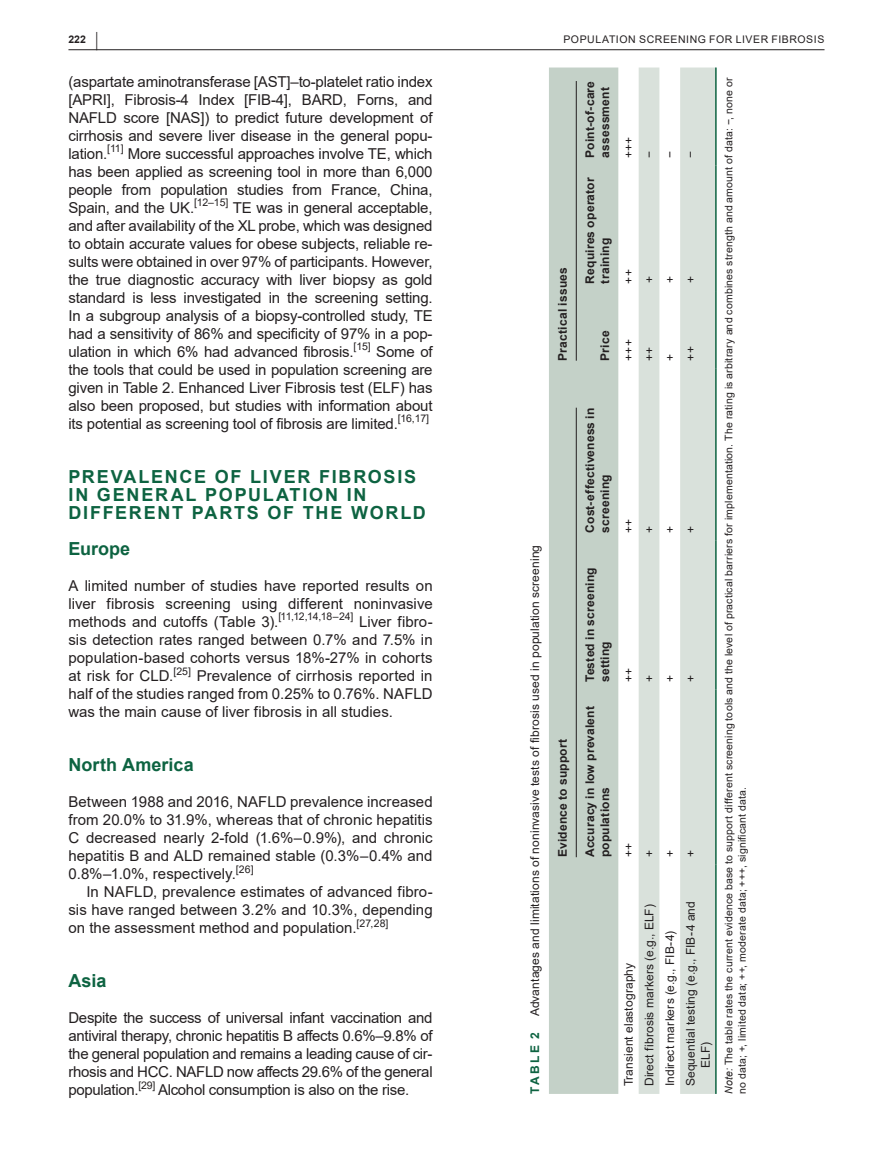
<style>
.page{position:relative;width:893px;height:1174px;background:#fff}
.page>*{position:absolute;margin:0;border:0;box-sizing:border-box;transform-origin:0 0}
.t1{font:700 18px/18px "Arial";letter-spacing:.095em;color:#0d6341}
.t2{font:700 18px "Arial";letter-spacing:.005em;color:#0d6341}
.t3{font:15px/18px "Arial";letter-spacing:-.01em;color:#231f20;text-align:justify}
.t4{font:12px/15px "Arial";letter-spacing:.01em;color:#231f20}
.t5{font:700 12px/15px "Arial";letter-spacing:.015em;color:#231f20}
.t6{font:700 12px "Arial";letter-spacing:.185em;color:#0d6341}
.t7{font:10.5px/13.5px "Arial";letter-spacing:.015em;color:#231f20}
.t8{font:10.5px "Arial";letter-spacing:.055em;color:#231f20}
.t9{font:700 10.5px "Arial";color:#231f20}
.s1{font-size:19.5px}
.s2{font-style:italic}
</style>
<div class="page">
<hr style="left:68px;top:49px;width:756px;height:1px;background:#231f20">
<div style="left:549px;top:68px;width:69px;height:1026px;background:#c4d1c8"></div>
<svg style="left:639px;top:68px;width:76px;height:1026px;fill:#d9e1db"></svg>
<hr style="left:715px;top:864px;width:2px;height:230px;background:#0d6341">
<hr style="left:715px;top:689px;width:2px;height:175px;background:#0d6341">
<hr style="left:715px;top:540px;width:2px;height:149px;background:#0d6341">
<hr style="left:715px;top:368px;width:2px;height:172px;background:#0d6341">
<hr style="left:715px;top:291px;width:2px;height:77px;background:#0d6341">
<hr style="left:715px;top:165px;width:2px;height:126px;background:#0d6341">
<hr style="left:715px;top:67px;width:2px;height:98px;background:#0d6341">
<hr style="left:576px;top:408px;width:1px;height:449px;background:#231f20">
<hr style="left:576px;top:81px;width:1px;height:280px;background:#231f20">
<p class="t9" style="left:68px;top:32px;width:31px">222 <span class="s1">|</span></p>
<p class="t8" style="left:563px;top:32px;width:262px">POPULATION SCREENING FOR LIVER FIBROSIS</p>
<p class="t3" style="left:68px;top:73px;width:366px">(aspartate aminotransferase [AST]–to-platelet ratio index [APRI], Fibrosis-4 Index [FIB-4], BARD, Forns, and NAFLD score [NAS]) to predict future development of cirrhosis and severe liver disease in the general popu&shy;lation.</p>
<p class="t7" style="left:722px;top:1094px;width:1018px;rotate:-90deg"><span class="s2">Note:</span> The table rates the current evidence base to support different screening tools and the level of practical barriers for implementation. The rating is arbitrary and combines strength and amount of data: −, none or no data; +, limited data; ++, moderate data; +++, significant data.</p>
<p class="t5" style="left:582px;top:158px;width:78px;rotate:-90deg">Point-of-care assessment</p>
<p class="t4" style="left:621px;top:158px;width:23px;rotate:-90deg">+++</p>
<p class="t7" style="left:107px;top:142px;width:18px">[11]</p>
<p class="t3" style="left:68px;top:145px;width:366px;text-indent:59px">More successful approaches involve TE, which has been applied as screening tool in more than 6,000 people from population studies from France, China, Spain, and the UK.</p>
<p class="t4" style="left:683px;top:158px;width:9px;rotate:-90deg">−</p>
<p class="t4" style="left:662px;top:158px;width:9px;rotate:-90deg">−</p>
<p class="t4" style="left:642px;top:158px;width:9px;rotate:-90deg">−</p>
<p class="t5" style="left:582px;top:283px;width:108px;rotate:-90deg">Requires operator training</p>
<p class="t7" style="left:194px;top:196px;width:36px">[12–15]</p>
<p class="t3" style="left:68px;top:199px;width:366px;text-indent:164px">TE was in general acceptable, and after availability of the XL probe, which was designed to obtain accurate values for obese subjects, reliable re&shy;sults were obtained in over 97% of participants. However, the true diagnostic accuracy with liver biopsy as gold standard is less investigated in the screening setting.<br>In a subgroup analysis of a biopsy-controlled study, TE had a sensitivity of 86% and specificity of 97% in a pop&shy;ulation in which 6% had advanced fibrosis.</p>
<p class="t5" style="left:555px;top:361px;width:95px;rotate:-90deg">Practical issues</p>
<p class="t4" style="left:621px;top:283px;width:16px;rotate:-90deg">++</p>
<p class="t4" style="left:683px;top:283px;width:9px;rotate:-90deg">+</p>
<p class="t4" style="left:662px;top:283px;width:9px;rotate:-90deg">+</p>
<p class="t4" style="left:642px;top:283px;width:9px;rotate:-90deg">+</p>
<p class="t5" style="left:597px;top:361px;width:32px;rotate:-90deg">Price</p>
<p class="t4" style="left:621px;top:361px;width:23px;rotate:-90deg">+++</p>
<p class="t7" style="left:354px;top:340px;width:19px">[15]</p>
<p class="t3" style="left:68px;top:343px;width:366px;text-indent:308px">Some of the tools that could be used in population screening are given in Table 2. Enhanced Liver Fibrosis test (ELF) has also been proposed, but studies with information about its potential as screening tool of fibrosis are limited.</p>
<p class="t4" style="left:683px;top:360px;width:16px;rotate:-90deg">++</p>
<p class="t4" style="left:642px;top:361px;width:16px;rotate:-90deg">++</p>
<p class="t4" style="left:662px;top:360px;width:9px;rotate:-90deg">+</p>
<p class="t5" style="left:582px;top:533px;width:127px;rotate:-90deg">Cost-effectiveness in screening</p>
<p class="t7" style="left:398px;top:412px;width:33px">[16,17]</p>
<p class="t1" style="left:68px;top:468px;width:359px">PREVALENCE OF LIVER FIBROSIS<br>IN GENERAL POPULATION IN<br>DIFFERENT PARTS OF THE WORLD</p>
<p class="t1" style="left:68px;top:540px;width:63px">Europe</p>
<p class="t3" style="left:68px;top:577px;width:366px">A limited number of studies have reported results on liver fibrosis screening using different noninvasive methods and cutoffs (Table 3).</p>
<p class="t4" style="left:621px;top:533px;width:16px;rotate:-90deg">++</p>
<p class="t4" style="left:683px;top:532px;width:9px;rotate:-90deg">+</p>
<p class="t4" style="left:662px;top:532px;width:9px;rotate:-90deg">+</p>
<p class="t4" style="left:642px;top:533px;width:9px;rotate:-90deg">+</p>
<p class="t4" style="left:527px;top:1016px;width:473px;rotate:-90deg">Advantages and limitations of noninvasive tests of fibrosis used in population screening</p>
<p class="t5" style="left:582px;top:682px;width:116px;rotate:-90deg">Tested in screening setting</p>
<p class="t7" style="left:278px;top:610px;width:76px">[11,12,14,18–24]</p>
<p class="t3" style="left:68px;top:613px;width:366px;text-indent:291px">Liver fibro&shy;sis detection rates ranged between 0.7% and 7.5% in population-based cohorts versus 18%-27% in cohorts at risk for CLD.</p>
<p class="t7" style="left:173px;top:664px;width:19px">[25]</p>
<p class="t4" style="left:621px;top:682px;width:16px;rotate:-90deg">++</p>
<p class="t3" style="left:68px;top:667px;width:366px;text-indent:128px">Prevalence of cirrhosis reported in half of the studies ranged from 0.25% to 0.76%. NAFLD was the main cause of liver fibrosis in all studies.</p>
<p class="t4" style="left:683px;top:682px;width:9px;rotate:-90deg">+</p>
<p class="t4" style="left:662px;top:682px;width:9px;rotate:-90deg">+</p>
<p class="t4" style="left:642px;top:682px;width:9px;rotate:-90deg">+</p>
<p class="t5" style="left:582px;top:857px;width:152px;rotate:-90deg">Accuracy in low prevalent populations</p>
<p class="t5" style="left:555px;top:857px;width:120px;rotate:-90deg">Evidence to support</p>
<p class="t2" style="left:68px;top:752px;width:127px">North America</p>
<p class="t3" style="left:68px;top:793px;width:366px">Between 1988 and 2016, NAFLD prevalence increased from 20.0% to 31.9%, whereas that of chronic hepatitis C decreased nearly 2-fold (1.6%–0.9%), and chronic hepatitis B and ALD remained stable (0.3%–0.4% and 0.8%–1.0%, respectively.</p>
<p class="t4" style="left:621px;top:857px;width:16px;rotate:-90deg">++</p>
<p class="t4" style="left:683px;top:857px;width:9px;rotate:-90deg">+</p>
<p class="t4" style="left:662px;top:857px;width:9px;rotate:-90deg">+</p>
<p class="t4" style="left:642px;top:857px;width:9px;rotate:-90deg">+</p>
<p class="t7" style="left:236px;top:862px;width:19px">[26]</p>
<p class="t3" style="left:68px;top:883px;width:366px;text-indent:18px">In NAFLD, prevalence estimates of advanced fibro&shy;sis have ranged between 3.2% and 10.3%, depending on the assessment method and population.</p>
<p class="t4" style="left:683px;top:1068px;width:169px;text-indent:-18px;rotate:-90deg">Sequential testing (e.g., FIB-4 and<br>ELF)</p>
<p class="t4" style="left:642px;top:1086px;width:184px;rotate:-90deg">Direct fibrosis markers (e.g., ELF)</p>
<p class="t7" style="left:357px;top:916px;width:33px">[27,28]</p>
<p class="t4" style="left:662px;top:1086px;width:157px;rotate:-90deg">Indirect markers (e.g., FIB-4)</p>
<p class="t4" style="left:621px;top:1086px;width:125px;rotate:-90deg">Transient elastography</p>
<p class="t1" style="left:68px;top:972px;width:39px">Asia</p>
<p class="t3" style="left:68px;top:1009px;width:366px">Despite the success of universal infant vaccination and antiviral therapy, chronic hepatitis B affects 0.6%–9.8% of the general population and remains a leading cause of cir&shy;rhosis and HCC. NAFLD now affects 29.6% of the general population.<sup>[29]</sup> Alcohol consumption is also on the rise.</p>
<p class="t6" style="left:526px;top:1093px;width:63px;rotate:-90deg">TABLE 2</p>
</div>
